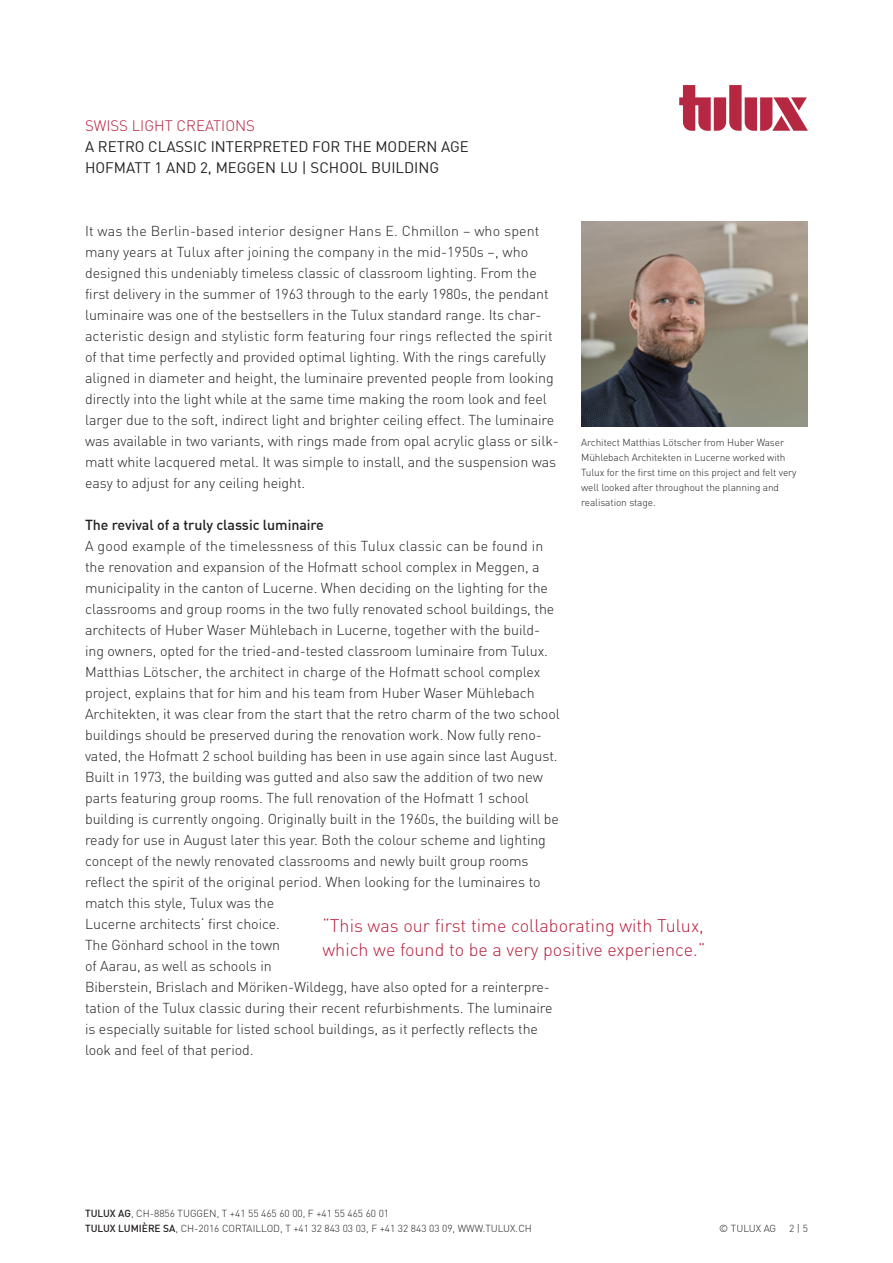
<style>
.page{position:relative;width:893px;height:1263px;background:#fff}
.page>*{position:absolute;margin:0;border:0;box-sizing:border-box;transform-origin:0 0}
.t1{font:300 18px/24px "DIN";color:#b51e3c}
.t2{font:15px/21px "DIN Offc";color:#231f20}
.t3{font:300 15px "DIN";color:#b51e3c}
.t4{font:300 14.25px/21px "DIN";letter-spacing:-.005em;color:#231f20}
.t5{font:500 14.25px "DIN";letter-spacing:-.005em;color:#231f20}
.t6{font:300 10.2px/15px "DIN";letter-spacing:-.01em;color:#231f20}
.s1{font-weight:500}
</style>
<div class="page">
<svg style="left:679px;top:85px;width:129px;height:46px"></svg>
<img style="left:581px;top:222px;width:227px;height:205px">
<p class="t3" style="left:85px;top:116px;width:172px">SWISS LIGHT CREATIONS</p>
<p class="t2" style="left:85px;top:136px;width:385px">A RETRO CLASSIC INTERPRETED FOR THE MODERN AGE<br>HOFMATT 1 AND 2, MEGGEN LU | SCHOOL BUILDING</p>
<p class="t4" style="left:85px;top:220px;width:475px">It was the Berlin-based interior designer Hans E. Chmillon – who spent many years at Tulux after joining the company in the mid-1950s –, who designed this undeniably timeless classic of classroom lighting. From the first delivery in the summer of 1963 through to the early 1980s, the pendant luminaire was one of the bestsellers in the Tulux standard range. Its char&shy;acteristic design and stylistic form featuring four rings reflected the spirit of that time perfectly and provided optimal lighting. With the rings carefully aligned in diameter and height, the luminaire prevented people from looking directly into the light while at the same time making the room look and feel larger due to the soft, indirect light and brighter ceiling effect. The luminaire was available in two variants, with rings made from opal acrylic glass or silk&shy;matt white lacquered metal. It was simple to install, and the suspension was easy to adjust for any ceiling height.</p>
<p class="t5" style="left:85px;top:516px;width:240px">The revival of a truly classic luminaire</p>
<p class="t4" style="left:85px;top:535px;width:476px">A good example of the timelessness of this Tulux classic can be found in the renovation and expansion of the Hofmatt school complex in Meggen, a municipality in the canton of Lucerne. When deciding on the lighting for the classrooms and group rooms in the two fully renovated school buildings, the architects of Huber Waser Mühlebach in Lucerne, together with the build&shy;ing owners, opted for the tried-and-tested classroom luminaire from Tulux.<br>Matthias Lötscher, the architect in charge of the Hofmatt school complex project, explains that for him and his team from Huber Waser Mühlebach Architekten, it was clear from the start that the retro charm of the two school buildings should be preserved during the renovation work. Now fully reno&shy;vated, the Hofmatt 2 school building has been in use again since last August.<br>Built in 1973, the building was gutted and also saw the addition of two new parts featuring group rooms. The full renovation of the Hofmatt 1 school building is currently ongoing. Originally built in the 1960s, the building will be ready for use in August later this year. Both the colour scheme and lighting concept of the newly renovated classrooms and newly built group rooms reflect the spirit of the original period. When looking for the luminaires to match this style, Tulux was the<br>Lucerne architects‘ first choice.<br>The Gönhard school in the town<br>of Aarau, as well as schools in<br>Biberstein, Brislach and Möriken-Wildegg, have also opted for a reinterpre&shy;tation of the Tulux classic during their recent refurbishments. The luminaire is especially suitable for listed school buildings, as it perfectly reflects the look and feel of that period.</p>
<p class="t6" style="left:581px;top:435px;width:217px">Architect Matthias Lötscher from Huber Waser Mühlebach Architekten in Lucerne worked with Tulux for the first time on this project and felt very well looked after throughout the planning and realisation stage.</p>
<p class="t1" style="left:322px;top:913px;width:384px">“This was our first time collaborating with Tulux, which we found to be a very positive experience.”</p>
<p class="t6" style="left:85px;top:1206px;width:448px"><span class="s1">TULUX AG</span>, CH-8856 TUGGEN, T +41 55 465 60 00, F +41 55 465 60 01<br><span class="s1">TULUX LUMIÈRE SA</span>, CH-2016 CORTAILLOD, T +41 32 843 03 03, F +41 32 843 03 09, WWW.TULUX.CH</p>
<p class="t6" style="left:719px;top:1221px;width:58px">© TULUX AG</p>
<p class="t6" style="left:789px;top:1221px;width:20px">2 | 5</p>
</div>
